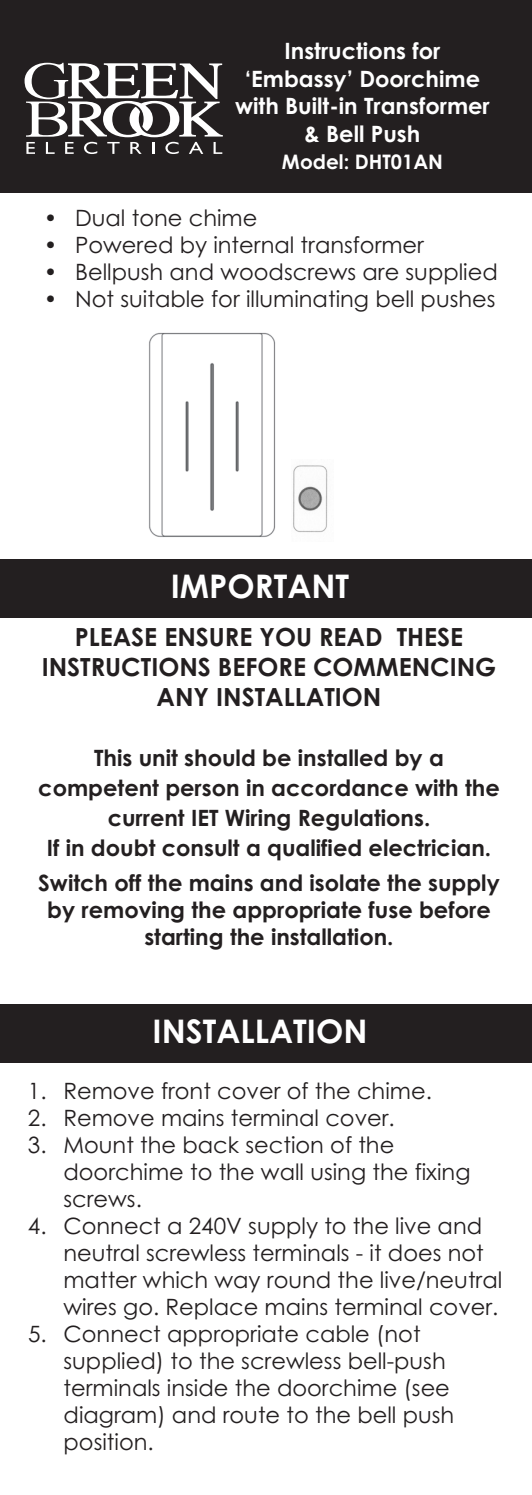
<style>
.page{position:relative;width:532px;height:1495px;background:#fff}
.page>*{position:absolute;margin:0;border:0;box-sizing:border-box;transform-origin:0 0}
.t1{font:700 32.5px "Century Gothic";color:#fff}
.t2{font:700 25px/30px "Century Gothic";color:#231f20;text-align:center}
.t3{font:22.5px/27px "Century Gothic";color:#231f20}
.t4{font:700 22.5px/30px "Century Gothic";color:#231f20;text-align:center}
.t5{font:700 22.5px/27.5px "Century Gothic";color:#fff;text-align:center}
.t6{font:700 20px "Century Gothic";color:#fff}
</style>
<div class="page">
<div style="left:0;top:0;width:531px;height:193px;background:#231f20"></div>
<svg style="left:25px;top:63px;width:197px;height:91px"></svg>
<img style="left:293px;top:465px;width:35px;height:68px">
<div style="left:0;top:1005px;width:531px;height:58px;background:#231f20"></div>
<div style="left:0;top:559px;width:531px;height:59px;background:#231f20"></div>
<img style="left:149px;top:332px;width:127px;height:205px">
<p class="t5" style="left:235px;top:38px;width:256px">Instructions for ‘Embassy’ Doorchime with Built-in Transformer &amp; Bell Push</p>
<p class="t6" style="left:282px;top:151px;width:162px">Model: DHT01AN</p>
<p class="t3" style="left:44px;top:204px;width:215px">• Dual tone chime</p>
<p class="t3" style="left:44px;top:231px;width:381px">• Powered by internal transformer</p>
<p class="t3" style="left:44px;top:258px;width:455px">• Bellpush and woodscrews are supplied</p>
<p class="t3" style="left:44px;top:285px;width:453px">• Not suitable for illuminating bell pushes</p>
<h1 class="t1" style="left:171px;top:567px;width:180px">IMPORTANT</h1>
<p class="t2" style="left:42px;top:623px;width:455px">PLEASE ENSURE YOU READ THESE<br>INSTRUCTIONS BEFORE COMMENCING<br>ANY INSTALLATION</p>
<p class="t4" style="left:38px;top:744px;width:462px">This unit should be installed by a competent person in accordance with the current IET Wiring Regulations.<br>If in doubt consult a qualified electrician.</p>
<p class="t4" style="left:38px;top:870px;width:462px;line-height:27px">Switch off the mains and isolate the supply by removing the appropriate fuse before starting the installation.</p>
<h1 class="t1" style="left:152px;top:1013px;width:216px">INSTALLATION</h1>
<p class="t3" style="left:28px;top:1077px;width:405px">1. Remove front cover of the chime.</p>
<p class="t3" style="left:28px;top:1104px;width:368px">2. Remove mains terminal cover.</p>
<p class="t3" style="left:63px;top:1131px;width:408px;text-indent:-35px">3. Mount the back section of the doorchime to the wall using the fixing screws.</p>
<p class="t3" style="left:63px;top:1212px;width:440px;text-indent:-35px">4. Connect a 240V supply to the live and neutral screwless terminals - it does not matter which way round the live/neutral wires go. Replace mains terminal cover.</p>
<p class="t3" style="left:63px;top:1320px;width:392px;text-indent:-35px">5. Connect appropriate cable (not supplied) to the screwless bell-push terminals inside the doorchime (see diagram) and route to the bell push position.</p>
</div>
